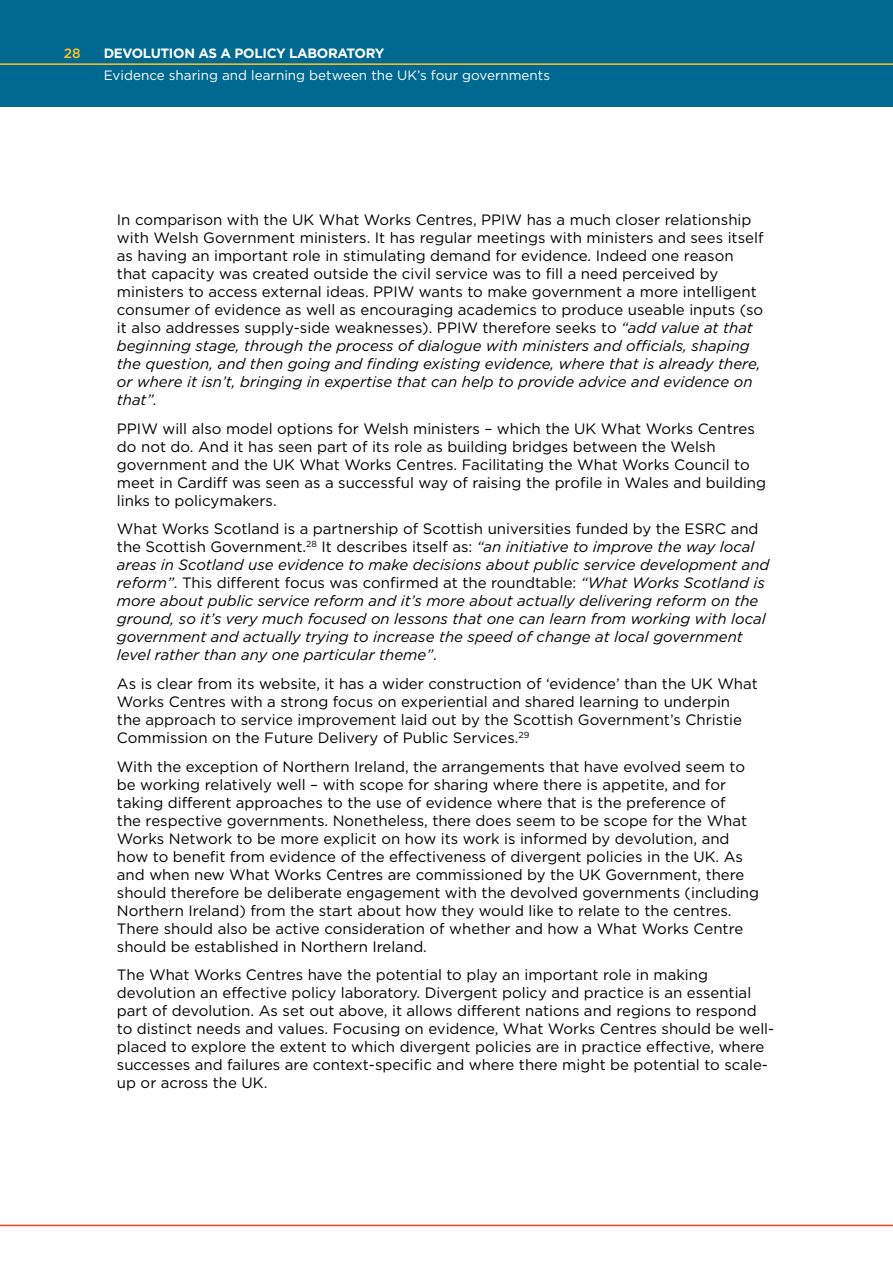
<style>
.page{position:relative;width:893px;height:1263px;background:#fff}
.page>*{position:absolute;margin:0;border:0;box-sizing:border-box;transform-origin:0 0}
.t1{font:15px/18px "Gotham HTF";color:#000}
.t2{font:italic 15px/18px "Gotham HTF";color:#000}
.t3{font:13.5px "Gotham HTF";color:#fff}
.t4{font:700 13.5px "Gotham HTF";letter-spacing:-.025em;color:#fff}
.t5{font:500 13.5px "Gotham HTF";color:#ffc425}
.s1{font-style:italic}
.s2{font-style:normal}
</style>
<div class="page">
<div style="left:0;top:0;width:893px;height:106px;background:#006991"></div>
<hr style="left:0;top:1225px;width:893px;height:1px;background:#ef4623">
<hr style="left:0;top:63px;width:893px;height:2px;background:#ffc425">
<p class="t5" style="left:64px;top:46px;width:18px">28</p>
<p class="t4" style="left:104px;top:45px;width:282px">DEVOLUTION AS A POLICY LABORATORY</p>
<p class="t3" style="left:104px;top:68px;width:448px">Evidence sharing and learning between the UK’s four governments</p>
<p class="t1" style="left:117px;top:211px;width:648px">In comparison with the UK What Works Centres, PPIW has a much closer relationship with Welsh Government ministers. It has regular meetings with ministers and sees itself as having an important role in stimulating demand for evidence. Indeed one reason that capacity was created outside the civil service was to fill a need perceived by ministers to access external ideas. PPIW wants to make government a more intelligent consumer of evidence as well as encouraging academics to produce useable inputs (so it also addresses supply-side weaknesses). PPIW therefore seeks to <span class="s1">“add value at that beginning stage, through the process of dialogue with ministers and officials, shaping the question, and then going and finding existing evidence, where that is already there, or where it isn’t, bringing in expertise that can help to provide advice and evidence on that”.</span></p>
<p class="t1" style="left:117px;top:419px;width:651px">PPIW will also model options for Welsh ministers – which the UK What Works Centres do not do. And it has seen part of its role as building bridges between the Welsh government and the UK What Works Centres. Facilitating the What Works Council to meet in Cardiff was seen as a successful way of raising the profile in Wales and building links to policymakers.</p>
<p class="t2" style="left:117px;top:520px;width:654px"><span class="s2">What Works Scotland is a partnership of Scottish universities funded by the ESRC and the Scottish Government.</span><sup>28</sup> <span class="s2">It describes itself as:</span> “an initiative to improve the way local areas in Scotland use evidence to make decisions about public service development and reform”<span class="s2">. This different focus was confirmed at the roundtable:</span> “What Works Scotland is more about public service reform and it’s more about actually delivering reform on the ground, so it’s very much focused on lessons that one can learn from working with local government and actually trying to increase the speed of change at local government level rather than any one particular theme”<span class="s2">.</span></p>
<p class="t1" style="left:117px;top:674px;width:642px">As is clear from its website, it has a wider construction of ‘evidence’ than the UK What Works Centres with a strong focus on experiential and shared learning to underpin the approach to service improvement laid out by the Scottish Government’s Christie Commission on the Future Delivery of Public Services.<sup>29</sup></p>
<p class="t1" style="left:117px;top:757px;width:644px">With the exception of Northern Ireland, the arrangements that have evolved seem to be working relatively well – with scope for sharing where there is appetite, and for taking different approaches to the use of evidence where that is the preference of<br>the respective governments. Nonetheless, there does seem to be scope for the What Works Network to be more explicit on how its work is informed by devolution, and how to benefit from evidence of the effectiveness of divergent policies in the UK. As and when new What Works Centres are commissioned by the UK Government, there should therefore be deliberate engagement with the devolved governments (including Northern Ireland) from the start about how they would like to relate to the centres.<br>There should also be active consideration of whether and how a What Works Centre should be established in Northern Ireland.</p>
<p class="t1" style="left:117px;top:966px;width:659px">The What Works Centres have the potential to play an important role in making devolution an effective policy laboratory. Divergent policy and practice is an essential part of devolution. As set out above, it allows different nations and regions to respond to distinct needs and values. Focusing on evidence, What Works Centres should be well&shy;placed to explore the extent to which divergent policies are in practice effective, where successes and failures are context-specific and where there might be potential to scale&shy;up or across the UK.</p>
</div>
